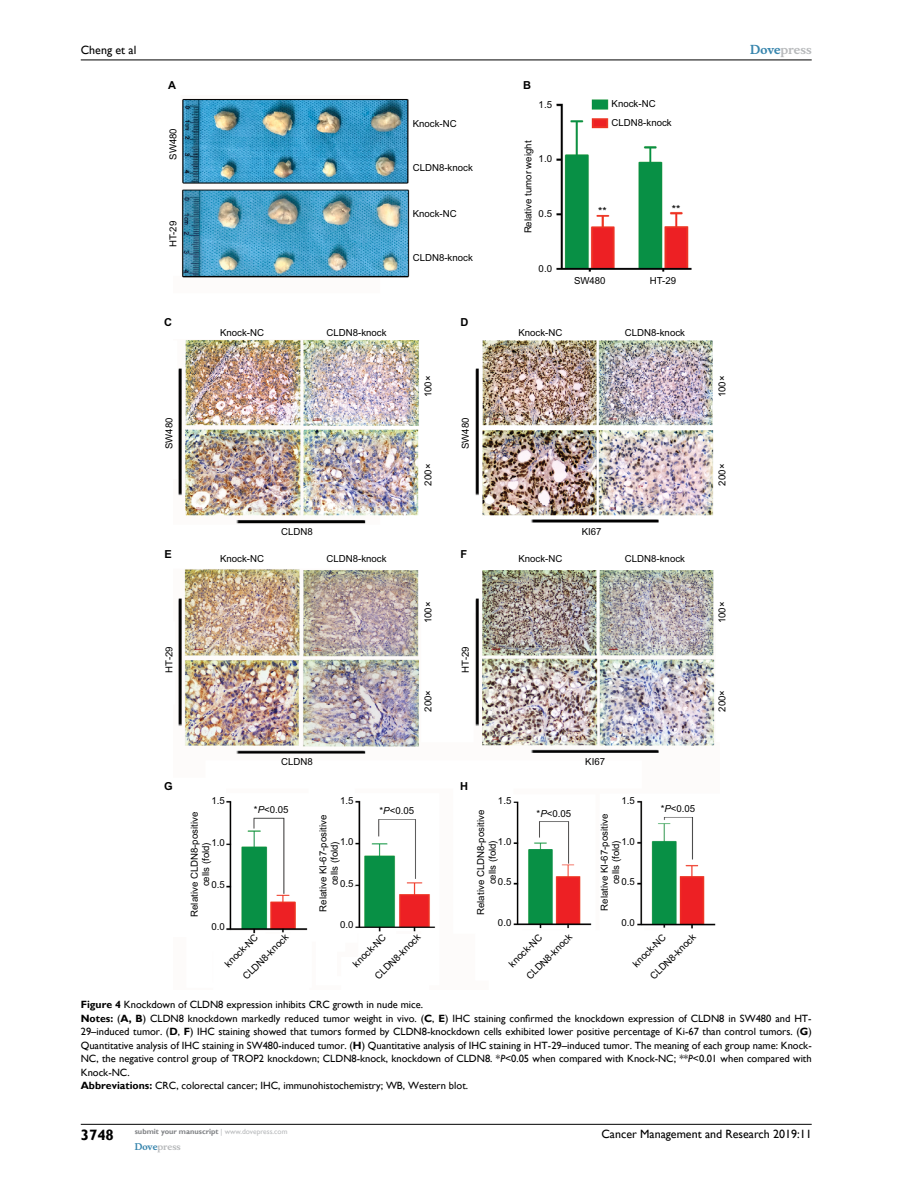
<style>
.page{position:relative;width:918px;height:1188px;background:#fff}
.page>*{position:absolute;margin:0;border:0;box-sizing:border-box;transform-origin:0 0}
.t1{font:700 15px "Gill Sans";color:#000}
.t2{font:12px "Gill Sans";color:#000}
.t3{font:700 12px "Musee";color:#b8babc}
.t4{font:700 11.1px "Arial";color:#000}
.t5{font:11.1px "Arial";color:#000}
.t6{font:10.5px/13.5px "Gill Sans";color:#000}
.t7{font:9.6px/11.6px "Arial";color:#000;text-align:center}
.t8{font:700 9px "Musee";color:#b8babc}
.t9{font:700 7.5px "Gill Sans";color:#808285}
.s1{font-style:italic}
.s2{color:#3785ad}
.s3{font-weight:700}
.s4{font-weight:400;color:#b8babc}
</style>
<div class="page">
<hr style="left:81px;top:1124px;width:731px;height:1px;background:#000">
<hr style="left:81px;top:60px;width:731px;height:1px;background:#000">
<img style="left:178px;top:98px;width:538px;height:836px">
<p class="t2" style="left:81px;top:43px;width:57px">Cheng et al</p>
<p class="t4" style="left:168px;top:78px;width:9px">A</p>
<p class="t4" style="left:523px;top:78px;width:9px">B</p>
<p class="t7" style="left:539px;top:99px;width:15px">1.5</p>
<p class="t7" style="left:167px;top:160px;width:33px;rotate:-90deg">SW480</p>
<p class="t7" style="left:167px;top:247px;width:28px;rotate:-90deg">HT-29</p>
<p class="t7" style="left:413px;top:118px;width:46px">Knock-NC</p>
<p class="t7" style="left:413px;top:162px;width:62px">CLDN8-knock</p>
<p class="t7" style="left:413px;top:208px;width:46px">Knock-NC</p>
<p class="t7" style="left:413px;top:252px;width:62px">CLDN8-knock</p>
<p class="t7" style="left:522px;top:233px;width:94px;rotate:-90deg">Relative tumor weight</p>
<p class="t7" style="left:539px;top:153px;width:15px">1.0</p>
<p class="t7" style="left:539px;top:208px;width:15px">0.5</p>
<p class="t7" style="left:539px;top:262px;width:15px">0.0</p>
<p class="t7" style="left:612px;top:98px;width:46px">Knock-NC</p>
<p class="t7" style="left:612px;top:117px;width:62px">CLDN8-knock</p>
<p class="t5" style="left:598px;top:204px;width:10px">**</p>
<p class="t5" style="left:672px;top:202px;width:10px">**</p>
<p class="t7" style="left:574px;top:275px;width:33px">SW480</p>
<p class="t7" style="left:650px;top:275px;width:28px">HT-29</p>
<p class="t4" style="left:164px;top:315px;width:9px">C</p>
<p class="t4" style="left:461px;top:315px;width:9px">D</p>
<p class="t7" style="left:220px;top:327px;width:46px">Knock-NC</p>
<p class="t7" style="left:327px;top:327px;width:62px">CLDN8-knock</p>
<p class="t7" style="left:518px;top:327px;width:46px">Knock-NC</p>
<p class="t7" style="left:625px;top:327px;width:62px">CLDN8-knock</p>
<p class="t7" style="left:163px;top:449px;width:33px;rotate:-90deg">SW480</p>
<p class="t7" style="left:422px;top:397px;width:23px;rotate:-90deg">100×</p>
<p class="t7" style="left:422px;top:486px;width:23px;rotate:-90deg">200×</p>
<p class="t7" style="left:460px;top:449px;width:33px;rotate:-90deg">SW480</p>
<p class="t7" style="left:281px;top:526px;width:33px">CLDN8</p>
<p class="t7" style="left:582px;top:525px;width:21px">KI67</p>
<p class="t4" style="left:165px;top:546px;width:9px">E</p>
<p class="t4" style="left:461px;top:546px;width:8px">F</p>
<p class="t7" style="left:220px;top:553px;width:46px">Knock-NC</p>
<p class="t7" style="left:327px;top:553px;width:62px">CLDN8-knock</p>
<p class="t7" style="left:518px;top:553px;width:46px">Knock-NC</p>
<p class="t7" style="left:625px;top:553px;width:62px">CLDN8-knock</p>
<p class="t7" style="left:163px;top:673px;width:28px;rotate:-90deg">HT-29</p>
<p class="t7" style="left:422px;top:623px;width:23px;rotate:-90deg">100×</p>
<p class="t7" style="left:422px;top:712px;width:23px;rotate:-90deg">200×</p>
<p class="t7" style="left:460px;top:673px;width:28px;rotate:-90deg">HT-29</p>
<p class="t7" style="left:281px;top:756px;width:33px">CLDN8</p>
<p class="t4" style="left:164px;top:778px;width:10px">G</p>
<p class="t4" style="left:460px;top:778px;width:9px">H</p>
<p class="t7" style="left:211px;top:794px;width:15px">1.5</p>
<p class="t7" style="left:211px;top:837px;width:15px">1.0</p>
<p class="t7" style="left:211px;top:879px;width:15px">0.5</p>
<p class="t7" style="left:211px;top:921px;width:15px">0.0</p>
<p class="t7" style="left:188px;top:917px;width:107px;rotate:-90deg">Relative CLDN8-positive cells (fold)</p>
<p class="t7" style="left:254px;top:804px;width:36px">*<span class="s1">P</span>&lt;0.05</p>
<p class="t7" style="left:340px;top:794px;width:15px">1.5</p>
<p class="t7" style="left:340px;top:836px;width:15px">1.0</p>
<p class="t7" style="left:340px;top:878px;width:15px">0.5</p>
<p class="t7" style="left:340px;top:919px;width:15px">0.0</p>
<p class="t7" style="left:317px;top:912px;width:98px;rotate:-90deg">Relative KI-67-positive cells (fold)</p>
<p class="t7" style="left:498px;top:794px;width:15px">1.5</p>
<p class="t7" style="left:498px;top:835px;width:15px">1.0</p>
<p class="t7" style="left:498px;top:876px;width:15px">0.5</p>
<p class="t7" style="left:498px;top:917px;width:15px">0.0</p>
<p class="t7" style="left:380px;top:805px;width:36px">*<span class="s1">P</span>&lt;0.05</p>
<p class="t7" style="left:537px;top:807px;width:36px">*<span class="s1">P</span>&lt;0.05</p>
<p class="t7" style="left:475px;top:915px;width:107px;rotate:-90deg">Relative CLDN8-positive cells (fold)</p>
<p class="t7" style="left:585px;top:756px;width:21px">KI67</p>
<p class="t7" style="left:621px;top:794px;width:15px">1.5</p>
<p class="t7" style="left:621px;top:835px;width:15px">1.0</p>
<p class="t7" style="left:621px;top:876px;width:15px">0.5</p>
<p class="t7" style="left:621px;top:917px;width:15px">0.0</p>
<p class="t7" style="left:599px;top:911px;width:98px;rotate:-90deg">Relative KI-67-positive cells (fold)</p>
<p class="t7" style="left:661px;top:803px;width:36px">*<span class="s1">P</span>&lt;0.05</p>
<p class="t7" style="left:240px;top:974px;width:62px;rotate:-45deg">CLDN8-knock</p>
<p class="t7" style="left:222px;top:961px;width:44px;rotate:-45deg">knock-NC</p>
<p class="t7" style="left:372px;top:974px;width:62px;rotate:-45deg">CLDN8-knock</p>
<p class="t7" style="left:506px;top:961px;width:44px;rotate:-45deg">knock-NC</p>
<p class="t7" style="left:524px;top:974px;width:62px;rotate:-45deg">CLDN8-knock</p>
<p class="t7" style="left:630px;top:961px;width:44px;rotate:-45deg">knock-NC</p>
<p class="t7" style="left:648px;top:974px;width:62px;rotate:-45deg">CLDN8-knock</p>
<p class="t7" style="left:350px;top:961px;width:44px;rotate:-45deg">knock-NC</p>
<p class="t7" style="left:716px;top:397px;width:23px;rotate:-90deg">100×</p>
<p class="t7" style="left:716px;top:486px;width:23px;rotate:-90deg">200×</p>
<p class="t7" style="left:716px;top:623px;width:23px;rotate:-90deg">100×</p>
<p class="t7" style="left:716px;top:712px;width:23px;rotate:-90deg">200×</p>
<p class="t3" style="left:750px;top:43px;width:63px"><span class="s2">Dove</span>press</p>
<p class="t6" style="left:81px;top:998px;width:732px"><span class="s3">Figure 4</span> Knockdown of CLDN8 expression inhibits CRC growth in nude mice.<br><span class="s3">Notes:</span> (<span class="s3">A, B</span>) CLDN8 knockdown markedly reduced tumor weight in vivo. (<span class="s3">C</span>, <span class="s3">E</span>) IHC staining confirmed the knockdown expression of CLDN8 in SW480 and HT-29–induced tumor. (<span class="s3">D</span>, <span class="s3">F</span>) IH C staining showed that tumors formed by CLDN8-knockdown cells exhibited lower positive percentage of Ki-67 than control tumors. (<span class="s3">G</span>)<br>Quantitative analysis of IH C staining in SW480-induced tumor. (<span class="s3">H</span>) Quantitative analysis of IH C staining in HT-29–induced tumor. The meaning of each group name: Knock-NC, the negative control group of TROP2 knockdown; CLDN8-knock, knockdown of CLDN8. *<span class="s1">P</span>&lt;0.05 when compared with Knock-NC; **<span class="s1">P</span>&lt;0.01 when compared with Knock-NC.<br><span class="s3">Abbreviations:</span> CRC, colorectal cancer; IH C, immunohistochemistry; WB, Western blot.</p>
<h1 class="t1" style="left:81px;top:1126px;width:35px">3748</h1>
<p class="t9" style="left:135px;top:1127px;width:154px">submit your manuscript <span class="s4">| www.dovepress.com</span></p>
<p class="t8" style="left:135px;top:1141px;width:48px"><span class="s2">Dove</span>press</p>
<p class="t2" style="left:601px;top:1127px;width:212px">Cancer Management and Research 2019:11</p>
</div>
